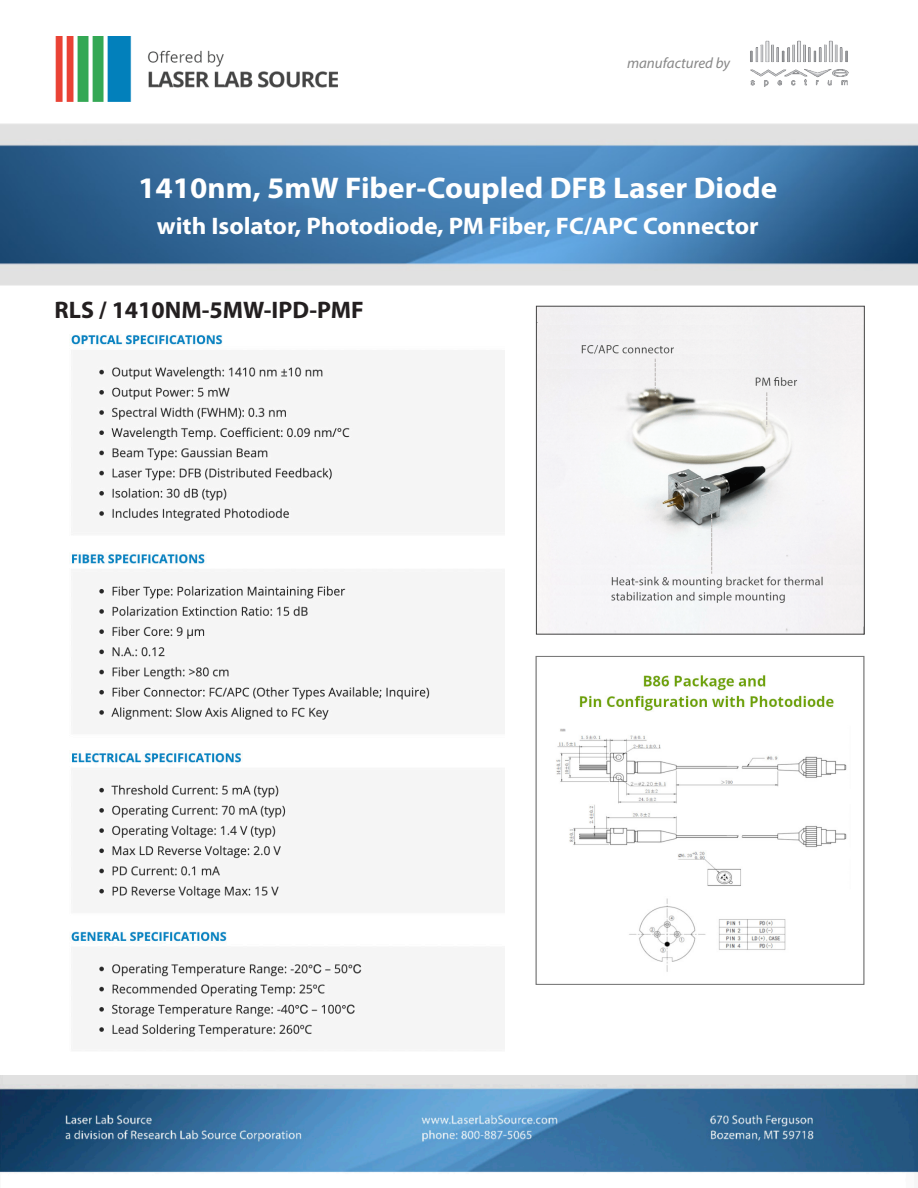
<style>
.page{position:relative;width:918px;height:1188px;background:#fff}
.page>*{position:absolute;margin:0;border:0;box-sizing:border-box;transform-origin:0 0}
.t1{font:700 30px "Myriad Pro";color:#fff;scale:1.04 1}
.t2{font:700 24px "Myriad Pro";color:#fff;scale:1.04 1}
.t3{font:700 24px "Myriad Pro";color:#231f20}
.t4{font:italic 15px "Myriad Pro";color:#888}
</style>
<div class="page">
<img style="left:0;top:123px;width:918px;height:162px">
<img style="left:55px;top:36px;width:282px;height:65px">
<img style="left:0;top:1076px;width:918px;height:97px">
<img style="left:538px;top:308px;width:325px;height:325px">
<div style="left:536px;top:306px;width:329px;height:329px;border:1px solid #434343"></div>
<img style="left:750px;top:40px;width:99px;height:47px">
<img style="left:71px;top:334px;width:359px;height:703px">
<img style="left:556px;top:675px;width:291px;height:297px">
<div style="left:536px;top:656px;width:328px;height:329px;border:1px solid #757575"></div>
<p class="t4" style="left:627px;top:54px;width:105px">manufactured by</p>
<p class="t1" style="left:138px;top:171px;width:616px">1410nm, 5mW Fiber-Coupled DFB Laser Diode</p>
<p class="t2" style="left:157px;top:212px;width:580px">with Isolator, Photodiode, PM Fiber, FC/APC Connector</p>
<p class="t3" style="left:55px;top:297px;width:311px">RLS / 1410NM-5MW-IPD-PMF</p>
</div>
